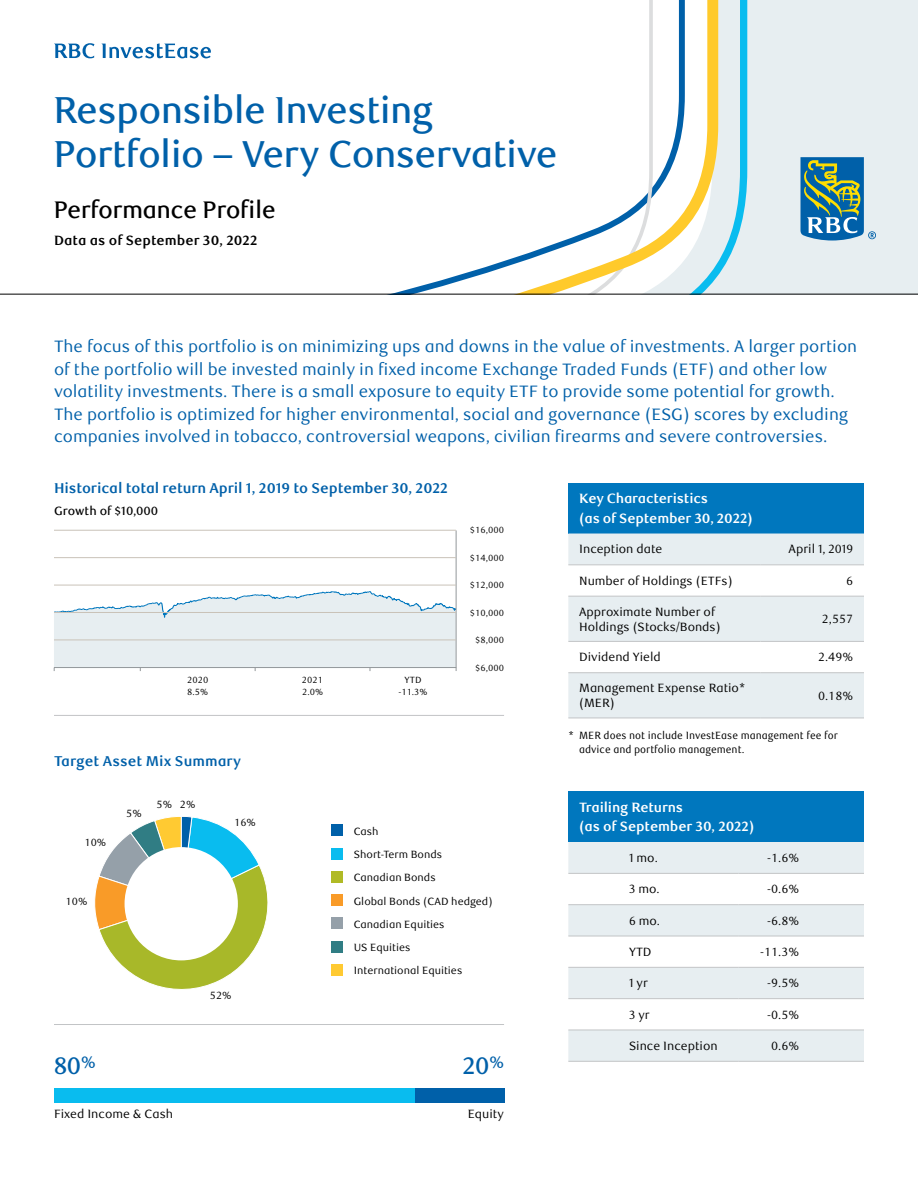
<style>
.page{position:relative;width:918px;height:1188px;background:#fff}
.page>*{position:absolute;margin:0;border:0;box-sizing:border-box;transform-origin:0 0}
.t1{font:500 37.5px/44.2px "RBC Display";color:#0060a9}
.t2{font:500 24px "RBC Display";color:#000}
.t3{font:500 24px "RBC Display";color:#0060a9}
.t4{font:16.5px/22.5px "RBC Text";color:#0060a9}
.t5{font:700 14.25px "RBC Text";letter-spacing:-.01em;color:#0060a9}
.t6{font:700 13.5px/19.5px "RBC Text";letter-spacing:-.015em;color:#fff}
.t7{font:700 13.5px "RBC Text";color:#000}
.t8{font:12px/15px "RBC Text";color:#000}
.t9{font:12px "RBC Text Tabular";color:#000}
.t10{font:500 12px "RBC Text";color:#000}
.t11{font:10.5px "RBC Text";color:#000}
.t12{font:10.5px/13.5px "RBC Text Cond";color:#000}
.t13{font:10.5px "RBC Text Tabular";color:#000}
.t14{font:9px/12px "RBC Text Tabular";color:#000}
</style>
<div class="page">
<div style="left:0;top:0;width:918px;height:295px;background:#e7eef1"></div>
<svg style="left:718px;top:0;width:29px;height:294px"></svg>
<div style="left:0;top:0;width:718px;height:294px;background:#fff"></div>
<hr style="left:0;top:294px;width:918px;height:1px;background:#000">
<svg style="left:800px;top:157px;width:76px;height:84px"></svg>
<svg style="left:54px;top:43px;width:40px;height:15px"></svg>
<svg style="left:101px;top:43px;width:110px;height:15px;background:#a6c7e0"></svg>
<svg style="left:94px;top:816px;width:174px;height:174px"></svg>
<div style="left:125px;top:847px;width:113px;height:113px;background:#fff;border-radius:50%"></div>
<div style="left:331px;top:824px;width:12px;height:12px;background:#0060a9"></div>
<div style="left:331px;top:848px;width:12px;height:12px;background:#09bcef"></div>
<div style="left:331px;top:871px;width:12px;height:12px;background:#b0ba25"></div>
<div style="left:331px;top:894px;width:12px;height:12px;background:#f99b28"></div>
<div style="left:331px;top:917px;width:12px;height:12px;background:#95a0a9"></div>
<div style="left:331px;top:941px;width:12px;height:12px;background:#307d84"></div>
<div style="left:331px;top:964px;width:12px;height:12px;background:#ffca32"></div>
<div style="left:414px;top:1088px;width:90px;height:15px;background:#0060a9"></div>
<div style="left:54px;top:1088px;width:360px;height:15px;background:#09bcef"></div>
<hr style="left:54px;top:1024px;width:450px;height:1px;background:#c2c4c6">
<hr style="left:54px;top:715px;width:450px;height:1px;background:#c2c4c6">
<hr style="left:456px;top:530px;width:1px;height:141px;background:#92979a">
<svg style="left:54px;top:591px;width:402px;height:80px"></svg>
<hr style="left:54px;top:667px;width:402px;height:1px;background:#92979a">
<hr style="left:54px;top:530px;width:402px;height:1px;background:#c9c2b8">
<hr style="left:54px;top:585px;width:402px;height:1px;background:#c9c2b8">
<hr style="left:54px;top:612px;width:402px;height:1px;background:#c9c2b8">
<hr style="left:54px;top:640px;width:402px;height:1px;background:#c9c2b8">
<hr style="left:54px;top:557px;width:402px;height:1px;background:#c9c2b8">
<div style="left:568px;top:483px;width:296px;height:51px;background:#0077be"></div>
<div style="left:568px;top:534px;width:296px;height:184px;background:#e7eef1"></div>
<svg style="left:568px;top:565px;width:296px;height:107px"></svg>
<hr style="left:568px;top:564px;width:192px;height:1px;background:#c2c4c6">
<hr style="left:760px;top:564px;width:104px;height:1px;background:#c2c4c6">
<hr style="left:568px;top:596px;width:192px;height:1px;background:#c2c4c6">
<hr style="left:760px;top:596px;width:104px;height:1px;background:#c2c4c6">
<hr style="left:568px;top:641px;width:192px;height:1px;background:#c2c4c6">
<hr style="left:760px;top:641px;width:104px;height:1px;background:#c2c4c6">
<hr style="left:568px;top:672px;width:192px;height:1px;background:#c2c4c6">
<hr style="left:760px;top:672px;width:104px;height:1px;background:#c2c4c6">
<hr style="left:568px;top:718px;width:192px;height:1px;background:#c2c4c6">
<hr style="left:760px;top:718px;width:104px;height:1px;background:#c2c4c6">
<div style="left:568px;top:791px;width:296px;height:51px;background:#0077be"></div>
<div style="left:568px;top:842px;width:296px;height:219px;background:#e7eef1"></div>
<svg style="left:568px;top:874px;width:296px;height:156px"></svg>
<hr style="left:568px;top:873px;width:171px;height:1px;background:#c2c4c6">
<hr style="left:739px;top:873px;width:125px;height:1px;background:#c2c4c6">
<hr style="left:568px;top:904px;width:171px;height:1px;background:#c2c4c6">
<hr style="left:739px;top:904px;width:125px;height:1px;background:#c2c4c6">
<hr style="left:568px;top:936px;width:171px;height:1px;background:#c2c4c6">
<hr style="left:739px;top:936px;width:125px;height:1px;background:#c2c4c6">
<hr style="left:568px;top:967px;width:171px;height:1px;background:#c2c4c6">
<hr style="left:739px;top:967px;width:125px;height:1px;background:#c2c4c6">
<hr style="left:568px;top:998px;width:171px;height:1px;background:#c2c4c6">
<hr style="left:739px;top:998px;width:125px;height:1px;background:#c2c4c6">
<hr style="left:568px;top:1030px;width:171px;height:1px;background:#c2c4c6">
<hr style="left:739px;top:1030px;width:125px;height:1px;background:#c2c4c6">
<hr style="left:568px;top:1061px;width:171px;height:1px;background:#c2c4c6">
<hr style="left:739px;top:1061px;width:125px;height:1px;background:#c2c4c6">
<h1 class="t1" style="left:54px;top:89px;width:505px">Responsible Investing<br>Portfolio – Very Conservative</h1>
<h2 class="t2" style="left:54px;top:196px;width:223px">Performance Profile</h2>
<p class="t7" style="left:54px;top:233px;width:205px">Data as of September 30, 2022</p>
<p class="t4" style="left:54px;top:336px;width:805px">The focus of this portfolio is on minimizing ups and downs in the value of investments. A larger portion of the portfolio will be invested mainly in fixed income Exchange Traded Funds (ETF) and other low volatility investments. There is a small exposure to equity ETF to provide some potential for growth.<br>The portfolio is optimized for higher environmental, social and governance (ESG) scores by excluding companies involved in tobacco, controversial weapons, civilian firearms and severe controversies.</p>
<p class="t5" style="left:54px;top:480px;width:396px">Historical total return April 1, 2019 to September 30, 2022</p>
<p class="t10" style="left:54px;top:504px;width:106px">Growth of $10,000</p>
<p class="t6" style="left:579px;top:489px;width:175px">Key Characteristics<br>(as of September 30, 2022)</p>
<p class="t8" style="left:579px;top:542px;width:85px">Inception date</p>
<p class="t8" style="left:789px;top:542px;width:66px">April 1, 2019</p>
<p class="t8" style="left:579px;top:573px;width:155px">Number of Holdings (ETFs)</p>
<p class="t9" style="left:846px;top:574px;width:9px">6</p>
<p class="t8" style="left:579px;top:604px;width:143px">Approximate Number of<br>Holdings (Stocks/Bonds)</p>
<p class="t9" style="left:822px;top:612px;width:33px">2,557</p>
<p class="t8" style="left:579px;top:650px;width:83px">Dividend Yield</p>
<p class="t9" style="left:818px;top:650px;width:37px">2.49%</p>
<p class="t8" style="left:579px;top:681px;width:168px">Management Expense Ratio* (MER)</p>
<p class="t9" style="left:818px;top:688px;width:37px">0.18%</p>
<p class="t12" style="left:579px;top:729px;width:260px;text-indent:-11px">* MER does not include InvestEase management fee for advice and portfolio management.</p>
<p class="t14" style="left:470px;top:524px;width:36px">$16,000</p>
<p class="t14" style="left:470px;top:552px;width:36px">$14,000</p>
<p class="t14" style="left:470px;top:579px;width:36px">$12,000</p>
<p class="t14" style="left:470px;top:607px;width:36px">$10,000</p>
<p class="t14" style="left:475px;top:635px;width:30px">$8,000</p>
<p class="t14" style="left:475px;top:662px;width:30px">$6,000</p>
<p class="t14" style="left:187px;top:674px;width:23px">2020<br>8.5%</p>
<p class="t14" style="left:302px;top:674px;width:23px">2021<br>2.0%</p>
<p class="t14" style="left:398px;top:674px;width:31px;text-align:center">YTD -11.3%</p>
<p class="t5" style="left:54px;top:752px;width:189px">Target Asset Mix Summary</p>
<p class="t13" style="left:85px;top:837px;width:23px">10%</p>
<p class="t13" style="left:66px;top:895px;width:23px">10%</p>
<p class="t13" style="left:126px;top:808px;width:17px">5%</p>
<p class="t13" style="left:157px;top:798px;width:17px">5%</p>
<p class="t13" style="left:180px;top:798px;width:17px">2%</p>
<p class="t13" style="left:234px;top:817px;width:23px">16%</p>
<p class="t13" style="left:210px;top:990px;width:23px">52%</p>
<p class="t11" style="left:354px;top:825px;width:26px">Cash</p>
<p class="t11" style="left:354px;top:848px;width:90px">Short-Term Bonds</p>
<p class="t11" style="left:354px;top:872px;width:84px">Canadian Bonds</p>
<p class="t11" style="left:354px;top:895px;width:140px">Global Bonds (CAD hedged)</p>
<p class="t11" style="left:354px;top:918px;width:92px">Canadian Equities</p>
<p class="t11" style="left:354px;top:941px;width:58px">US Equities</p>
<p class="t11" style="left:354px;top:965px;width:110px">International Equities</p>
<h2 class="t3" style="left:54px;top:1052px;width:43px">80<sup>%</sup></h2>
<p class="t8" style="left:54px;top:1107px;width:121px">Fixed Income &amp; Cash</p>
<p class="t8" style="left:468px;top:1107px;width:38px">Equity</p>
<h2 class="t3" style="left:463px;top:1052px;width:42px">20<sup>%</sup></h2>
<p class="t6" style="left:579px;top:798px;width:177px">Trailing Returns<br>(as of September 30, 2022)</p>
<p class="t8" style="left:629px;top:851px;width:30px">1 mo.</p>
<p class="t9" style="left:767px;top:851px;width:33px">-1.6%</p>
<p class="t8" style="left:629px;top:882px;width:32px">3 mo.</p>
<p class="t9" style="left:767px;top:882px;width:33px">-0.6%</p>
<p class="t8" style="left:629px;top:913px;width:32px">6 mo.</p>
<p class="t9" style="left:767px;top:913px;width:33px">-6.8%</p>
<p class="t8" style="left:629px;top:945px;width:24px">YTD</p>
<p class="t9" style="left:760px;top:945px;width:41px">-11.3%</p>
<p class="t8" style="left:629px;top:976px;width:20px">1 yr</p>
<p class="t9" style="left:767px;top:976px;width:33px">-9.5%</p>
<p class="t8" style="left:629px;top:1007px;width:22px">3 yr</p>
<p class="t9" style="left:767px;top:1007px;width:33px">-0.5%</p>
<p class="t8" style="left:629px;top:1039px;width:90px">Since Inception</p>
<p class="t9" style="left:771px;top:1039px;width:30px">0.6%</p>
</div>
